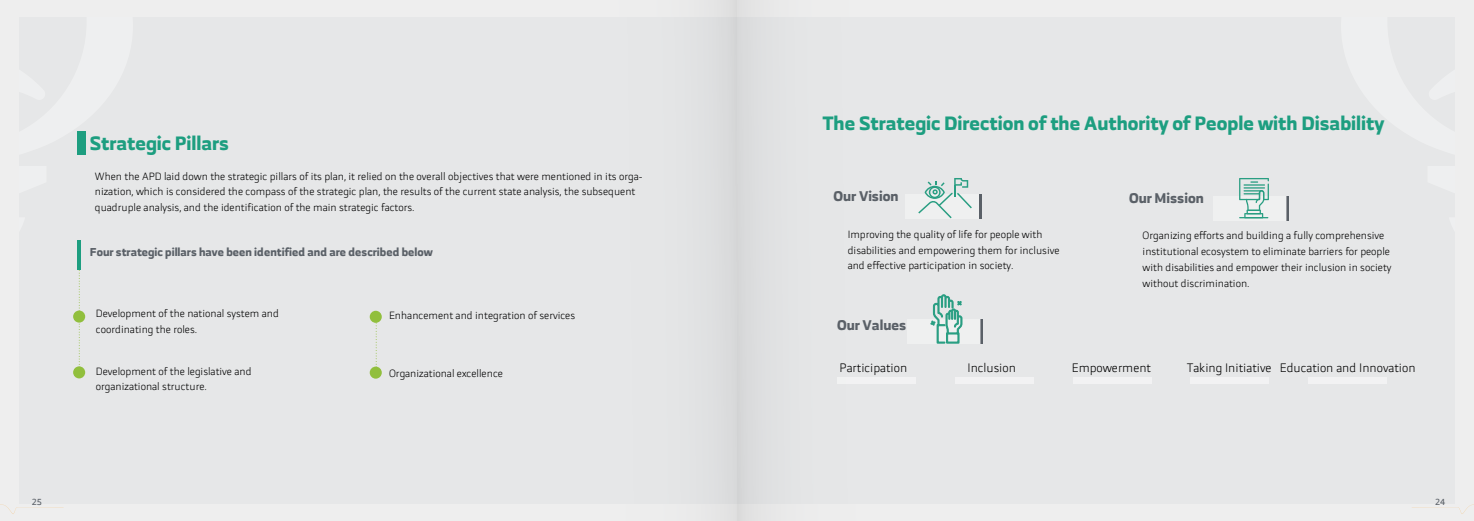
<style>
.page{position:relative;width:1474px;height:521px;background:#fff}
.page>*{position:absolute;margin:0;border:0;box-sizing:border-box;transform-origin:0 0}
.t1{font:700 19.25px "RB";color:#1d9e80}
.t2{font:700 14px "RB";color:#5a6067}
.t3{font:300 12.25px "RB";color:#000}
.t4{font:700 11.38px "RB";color:#5a6067}
.t5{font:300 10.5px/15.8px "RB";color:#000}
.t6{font:8.75px "RB";color:#595f66}
</style>
<div class="page">
<div style="left:0;top:0;width:1473px;height:521px;background:#eee"></div>
<div style="left:737px;top:17px;width:716px;height:487px;background:#e6e7e8"></div>
<div style="left:20px;top:17px;width:716px;height:487px;background:#e6e7e8"></div>
<svg style="left:1411px;top:504px;width:62px;height:10px"></svg>
<svg style="left:0;top:504px;width:63px;height:10px"></svg>
<div style="left:590px;top:0;width:147px;height:521px;background:#e5e6e7"></div>
<div style="left:737px;top:0;width:146px;height:521px;background:linear-gradient(to right,#dcddde,#e9eaeb)"></div>
<hr style="left:980px;top:319px;width:3px;height:24px;background:#5a6067">
<div style="left:907px;top:319px;width:73px;height:24px;background:#eff0f0"></div>
<hr style="left:979px;top:194px;width:2px;height:24px;background:#5a6067">
<div style="left:905px;top:194px;width:74px;height:24px;background:#eff0f0"></div>
<hr style="left:1286px;top:196px;width:3px;height:24px;background:#5a6067">
<div style="left:1213px;top:196px;width:73px;height:24px;background:#eff0f0"></div>
<div style="left:837px;top:378px;width:78px;height:6px;background:#f2f2f3"></div>
<div style="left:955px;top:377px;width:78px;height:7px;background:#f2f2f3"></div>
<div style="left:1072px;top:377px;width:79px;height:7px;background:#f2f2f3"></div>
<div style="left:1190px;top:377px;width:79px;height:7px;background:#f2f2f3"></div>
<div style="left:1308px;top:378px;width:78px;height:6px;background:#f2f2f3"></div>
<svg style="left:930px;top:295px;width:32px;height:48px"></svg>
<svg style="left:1239px;top:178px;width:29px;height:40px"></svg>
<svg style="left:918px;top:178px;width:53px;height:40px"></svg>
<svg style="left:79px;top:269px;width:1px;height:96px"></svg>
<svg style="left:376px;top:323px;width:1px;height:44px"></svg>
<div style="left:73px;top:310px;width:12px;height:13px;background:#91bf3d;border-radius:50%"></div>
<div style="left:73px;top:366px;width:12px;height:12px;background:#91bf3d;border-radius:50%"></div>
<div style="left:370px;top:311px;width:12px;height:12px;background:#91bf3d;border-radius:50%"></div>
<div style="left:370px;top:367px;width:12px;height:12px;background:#91bf3d;border-radius:50%"></div>
<div style="left:77px;top:132px;width:8px;height:23px;background:#1d9e80"></div>
<hr style="left:77px;top:240px;width:4px;height:29px;background:#1d9e80">
<p class="t6" style="left:32px;top:495px;width:12px">25</p>
<h1 class="t1" style="left:90px;top:133px;width:140px">Strategic Pillars</h1>
<p class="t5" style="left:95px;top:184px;width:542px">nization, which is considered the compass of the strategic plan, the results of the current state analysis, the subsequent</p>
<p class="t5" style="left:95px;top:168px;width:549px">When the APD laid down the strategic pillars of its plan it, relied on the overall objectives that were mentioned in its orga-</p>
<p class="t5" style="left:95px;top:199px;width:321px">quadruple analysis, and the identification of the main strategic factors.</p>
<p class="t4" style="left:90px;top:246px;width:344px">Four strategic pillars have been identified and are described below</p>
<p class="t5" style="left:96px;top:305px;width:185px">Development of the national system and coordinating the roles.</p>
<p class="t5" style="left:96px;top:363px;width:157px">Development of the legislative and organizational structure.</p>
<p class="t5" style="left:389px;top:307px;width:187px">Enhancement and integration of services</p>
<p class="t5" style="left:389px;top:365px;width:115px">Organizational excellence</p>
<h1 class="t1" style="left:823px;top:112px;width:563px">The Strategic Direction of the Authority of People with Disability</h1>
<h2 class="t2" style="left:833px;top:188px;width:67px">Our Vision</h2>
<h2 class="t2" style="left:1129px;top:190px;width:76px">Our Mission</h2>
<p class="t5" style="left:847px;top:226px;width:213px">Improving the quality of life for people with disabilities and empowering them for inclusive and effective participation in society.</p>
<p class="t5" style="left:1142px;top:228px;width:250px">Organizing efforts and building a fully comprehensive institutional ecosystem to eliminate barriers for people with disabilities and empower their inclusion in society without discrimination.</p>
<h2 class="t2" style="left:837px;top:317px;width:71px">Our Values</h2>
<p class="t3" style="left:839px;top:358px;width:69px">Participation</p>
<p class="t3" style="left:967px;top:358px;width:50px">Inclusion</p>
<p class="t3" style="left:1071px;top:358px;width:81px">Empowerment</p>
<p class="t3" style="left:1187px;top:358px;width:86px">Taking Initiative</p>
<p class="t3" style="left:1279px;top:358px;width:137px">Education and Innovation</p>
<p class="t6" style="left:1434px;top:495px;width:12px">24</p>
</div>
